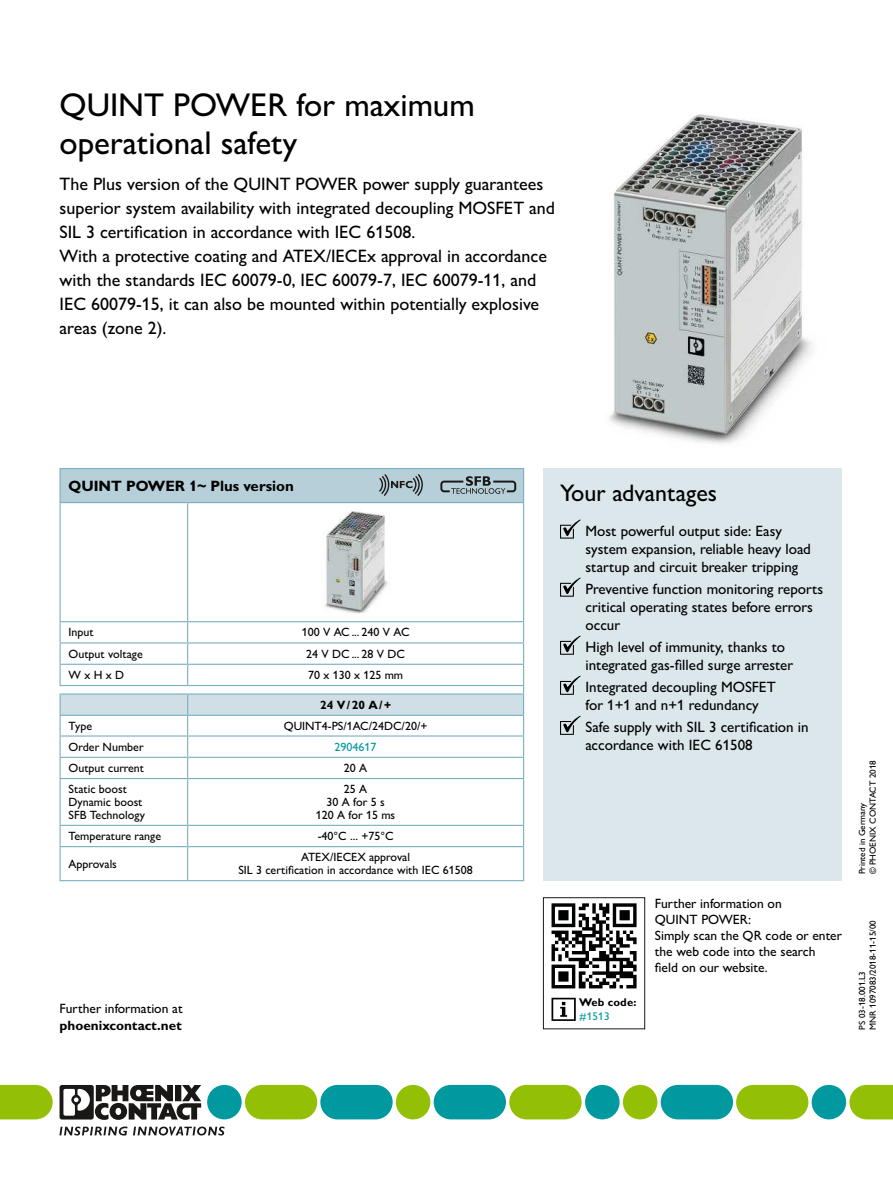
<style>
.page{position:relative;width:893px;height:1187px;background:#fff}
.page>*{position:absolute;margin:0;border:0;box-sizing:border-box;transform-origin:0 0}
.t1{font:33px/37.5px "Px C Gill Alt One";color:#000}
.t2{font:24px "Px C Gill Alt One";color:#000}
.t3{font:18px/24px "Px C Gill Alt One";color:#000}
.t4{font:15px/18px "Px C Gill Alt One";color:#000}
.t5{font:700 15px "Px C Gill Alt One";color:#000}
.t6{font:13.5px/16.2px "Px C Gill Alt One";color:#000}
.t7{font:700 13.5px "Px C Gill Alt One";color:#000}
.t8{font:12px/12.8px "Px C Gill Alt One";color:#000;text-align:center}
.t9{font:700 12px "Px C Gill Alt One";color:#000}
.t10{font:12px "Px C Gill Alt One";color:#0099a1}
.t11{font:700 11.25px "Px C Gill Alt One";letter-spacing:.01em;color:#000}
.t12{font:11.25px "Px C Gill Alt One";color:#0099a1}
.t13{font:9px/10.8px "Px C Gill Alt One";color:#000}
</style>
<div class="page">
<svg style="left:0;top:1084px;width:893px;height:51px"></svg>
<img style="left:609px;top:114px;width:203px;height:330px">
<div style="left:543px;top:468px;width:299px;height:412px;background:#dce7eb"></div>
<div style="left:543px;top:897px;width:102px;height:132px;border:1px solid #1a1817"></div>
<svg style="left:551px;top:903px;width:86px;height:85px"></svg>
<div style="left:60px;top:468px;width:464px;height:34px;background:#b6cfd8"></div>
<svg style="left:61px;top:503px;width:462px;height:377px"></svg>
<hr style="left:523px;top:469px;width:1px;height:33px;background:#7aafbe">
<hr style="left:523px;top:503px;width:1px;height:118px;background:#7aafbe">
<hr style="left:60px;top:468px;width:128px;height:1px;background:#7aafbe">
<hr style="left:60px;top:469px;width:1px;height:33px;background:#7aafbe">
<hr style="left:188px;top:468px;width:336px;height:1px;background:#7aafbe">
<hr style="left:60px;top:502px;width:128px;height:1px;background:#7aafbe">
<hr style="left:188px;top:502px;width:336px;height:1px;background:#7aafbe">
<hr style="left:60px;top:778px;width:128px;height:1px;background:#7aafbe">
<hr style="left:60px;top:779px;width:1px;height:45px;background:#7aafbe">
<hr style="left:188px;top:778px;width:336px;height:1px;background:#7aafbe">
<hr style="left:187px;top:779px;width:1px;height:45px;background:#7aafbe">
<hr style="left:523px;top:779px;width:1px;height:45px;background:#7aafbe">
<svg style="left:523px;top:825px;width:1px;height:21px"></svg>
<hr style="left:60px;top:847px;width:1px;height:33px;background:#7aafbe">
<hr style="left:60px;top:880px;width:128px;height:1px;background:#7aafbe">
<hr style="left:188px;top:824px;width:336px;height:1px;background:#7aafbe">
<hr style="left:188px;top:846px;width:336px;height:1px;background:#7aafbe">
<hr style="left:187px;top:847px;width:1px;height:33px;background:#7aafbe">
<hr style="left:523px;top:847px;width:1px;height:33px;background:#7aafbe">
<hr style="left:188px;top:880px;width:336px;height:1px;background:#7aafbe">
<hr style="left:60px;top:824px;width:128px;height:1px;background:#7aafbe">
<svg style="left:60px;top:825px;width:1px;height:21px"></svg>
<svg style="left:187px;top:825px;width:1px;height:21px"></svg>
<hr style="left:60px;top:846px;width:128px;height:1px;background:#7aafbe">
<hr style="left:60px;top:621px;width:128px;height:1px;background:#7aafbe">
<hr style="left:188px;top:621px;width:336px;height:1px;background:#7aafbe">
<svg style="left:60px;top:622px;width:464px;height:156px"></svg>
<hr style="left:60px;top:503px;width:1px;height:118px;background:#7aafbe">
<hr style="left:60px;top:685px;width:128px;height:1px;background:#7aafbe">
<hr style="left:187px;top:503px;width:1px;height:118px;background:#7aafbe">
<hr style="left:188px;top:685px;width:336px;height:1px;background:#7aafbe">
<img style="left:298px;top:509px;width:114px;height:106px">
<svg style="left:440px;top:476px;width:76px;height:17px"></svg>
<svg style="left:379px;top:474px;width:44px;height:22px"></svg>
<svg style="left:560px;top:519px;width:21px;height:19px"></svg>
<svg style="left:560px;top:577px;width:21px;height:19px"></svg>
<svg style="left:560px;top:635px;width:21px;height:19px"></svg>
<svg style="left:560px;top:675px;width:21px;height:19px"></svg>
<svg style="left:560px;top:715px;width:21px;height:19px"></svg>
<svg style="left:551px;top:997px;width:25px;height:23px"></svg>
<h1 class="t1" style="left:60px;top:90px;width:417px">QUINT POWER for maximum operational safety</h1>
<p class="t3" style="left:60px;top:174px;width:497px">The Plus version of the QUINT POWER power supply guarantees superior system availability with integrated decoupling MOSFET and SIL 3 certification in accordance with IEC 61508.<br>With a protective coating and ATEX/IECEx approval in accordance with the standards IEC 60079-0, IEC 60079-7, IEC 60079-11, and IEC 60079-15, it can also be mounted within potentially explosive areas (zone 2).</p>
<p class="t5" style="left:69px;top:480px;width:227px">QUINT POWER 1~ Plus version</p>
<p class="t8" style="left:69px;top:627px;width:27px">Input</p>
<p class="t8" style="left:302px;top:627px;width:109px">100 V AC ... 240 V AC</p>
<p class="t8" style="left:69px;top:648px;width:76px">Output voltage</p>
<p class="t8" style="left:306px;top:648px;width:100px">24 V DC ... 28 V DC</p>
<p class="t8" style="left:69px;top:669px;width:57px">W x H x D</p>
<p class="t8" style="left:308px;top:669px;width:97px">70 x 130 x 125 mm</p>
<p class="t9" style="left:320px;top:700px;width:72px">24 V / 20 A / +</p>
<p class="t8" style="left:69px;top:720px;width:25px">Type</p>
<p class="t8" style="left:284px;top:720px;width:145px">QUINT4-PS/1AC/24DC/20/+</p>
<p class="t8" style="left:69px;top:741px;width:77px">Order Number</p>
<p class="t10" style="left:335px;top:742px;width:43px">2904617</p>
<p class="t8" style="left:69px;top:762px;width:77px">Output current</p>
<p class="t8" style="left:344px;top:762px;width:25px">20 A</p>
<p class="t8" style="left:69px;top:784px;width:78px;text-align:left">Static boost<br>Dynamic boost<br>SFB Technology</p>
<p class="t8" style="left:316px;top:784px;width:81px">25 A<br>30 A for 5 s<br>120 A for 15 ms</p>
<p class="t8" style="left:69px;top:830px;width:94px">Temperature range</p>
<p class="t8" style="left:318px;top:830px;width:77px">-40°C ... +75°C</p>
<p class="t8" style="left:69px;top:858px;width:50px">Approvals</p>
<p class="t8" style="left:238px;top:852px;width:236px">ATEX/IECEX approval<br>SIL 3 certification in accordance with IEC 61508</p>
<p class="t6" style="left:60px;top:1002px;width:125px">Further information at</p>
<p class="t7" style="left:60px;top:1020px;width:124px">phoenixcontact.net</p>
<h2 class="t2" style="left:560px;top:484px;width:159px">Your advantages</h2>
<p class="t4" style="left:585px;top:523px;width:227px">Most powerful output side: Easy system expansion, reliable heavy load startup and circuit breaker tripping</p>
<p class="t4" style="left:585px;top:581px;width:239px">Preventive function monitoring reports critical operating states before errors occur</p>
<p class="t4" style="left:585px;top:639px;width:209px">High level of immunity, thanks to integrated gas-filled surge arrester</p>
<p class="t4" style="left:585px;top:680px;width:192px">Integrated decoupling MOSFET for 1+1 and n+1 redundancy</p>
<p class="t4" style="left:585px;top:720px;width:225px">Safe supply with SIL 3 certification in accordance with IEC 61508</p>
<p class="t11" style="left:579px;top:998px;width:59px">Web code:</p>
<p class="t12" style="left:579px;top:1011px;width:32px">#1513</p>
<p class="t6" style="left:655px;top:896px;width:189px">Further information on<br>QUINT POWER:<br>Simply scan the QR code or enter the web code into the search<br>field on our website.</p>
<p class="t13" style="left:858px;top:874px;width:115px;rotate:-90deg">Printed in Germany<br>© PHOENIX CONTACT 2018</p>
<p class="t13" style="left:858px;top:1029px;width:111px;rotate:-90deg">PS 03-18.001.L3<br>MNR 1097083/2018-11-15/00</p>
</div>
